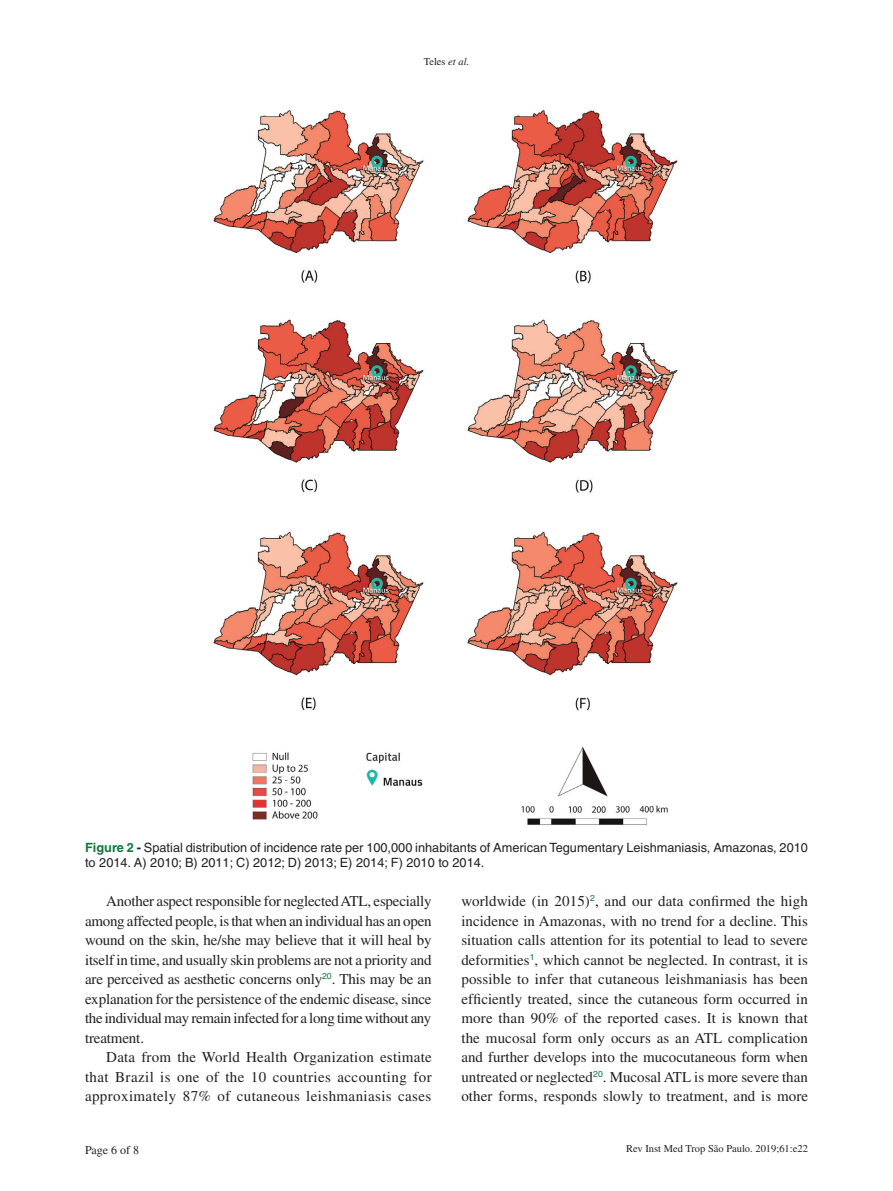
<style>
.page{position:relative;width:893px;height:1191px;background:#fff}
.page>*{position:absolute;margin:0;border:0;box-sizing:border-box;transform-origin:0 0}
.t1{font:15px/19.5px "Times";letter-spacing:.005em;color:#231f20;text-align:justify}
.t2{font:12.75px/15px "Helvetica";color:#231f20}
.t3{font:12px "Times";color:#231f20}
.t4{font:10.5px "Times";color:#231f20}
.s1{font-style:italic}
.s2{font-weight:700;color:#0d793d}
.s3{font-weight:700}
</style>
<div class="page">
<img style="left:213px;top:110px;width:465px;height:715px">
<p class="t4" style="left:424px;top:56px;width:47px">Teles <span class="s1">et al.</span></p>
<p class="t2" style="left:85px;top:840px;width:724px"><span class="s2">Figure 2</span> <span class="s3">-</span> Spatial distribution of incidence rate per 100,000 inhabitants of American Tegumentary Leishmaniasis, Amazonas, 2010 to 2014. A) 2010; B) 2011; C) 2012; D) 2013; E) 2014; F) 2010 to 2014.</p>
<p class="t1" style="left:85px;top:891px;width:348px;text-indent:21px">Another aspect responsible for neglected ATL, especially among affected people, is that when an individual has an open wound on the skin, he/she may believe that it will heal by itself in time, and usually skin problems are not a priority and are perceived as aesthetic concerns only<sup>20</sup>. This may be an explanation for the persistence of the endemic disease, since the individual may remain infected for a long time without any treatment.</p>
<p class="t1" style="left:85px;top:1047px;width:348px;text-indent:21px">Data from the World Health Organization estimate that Brazil is one of the 10 countries accounting for approximately 87% of cutaneous leishmaniasis cases</p>
<p class="t1" style="left:461px;top:891px;width:348px">worldwide (in 2015)<sup>2</sup>, and our data confirmed the high incidence in Amazonas, with no trend for a decline. This situation calls attention for its potential to lead to severe deformities<sup>1</sup>, which cannot be neglected. In contrast, it is possible to infer that cutaneous leishmaniasis has been efficiently treated, since the cutaneous form occurred in more than 90% of the reported cases. It is known that the mucosal form only occurs as an ATL complication and further develops into the mucocutaneous form when untreated or neglected<sup>20</sup>. Mucosal ATL is more severe than other forms, responds slowly to treatment, and is more</p>
<p class="t3" style="left:85px;top:1142px;width:56px">Page 6 of 8</p>
<p class="t4" style="left:626px;top:1143px;width:183px">Rev Inst Med Trop São Paulo. 2019;61:e22</p>
</div>
